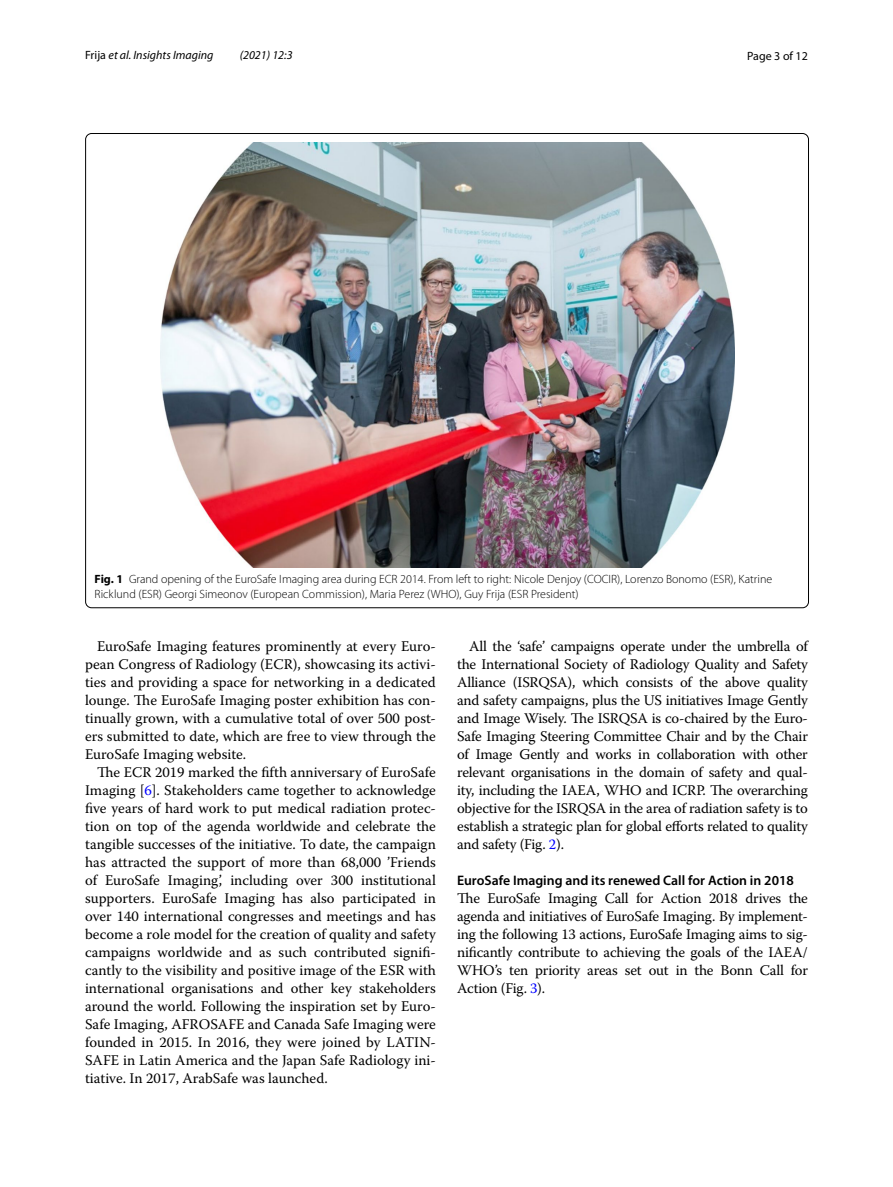
<style>
.page{position:relative;width:893px;height:1187px;background:#fff}
.page>*{position:absolute;margin:0;border:0;box-sizing:border-box;transform-origin:0 0}
.t1{font:14.7px/18px "Warnock Pro";letter-spacing:-.005em;color:#000;text-align:justify}
.t2{font:600 13.8px "Myriad Pro";color:#000}
.t3{font:300 12px/15px "Myriad Pro";color:#000}
.t4{font:italic 12px "Myriad Pro";color:#000}
.t5{font:12px "Myriad Pro";color:#000}
.s1{font-style:normal}
.s2{font-weight:700}
.s3{color:#00f}
</style>
<div class="page">
<img style="left:160px;top:142px;width:574px;height:426px">
<p class="t4" style="left:85px;top:48px;width:130px"><span class="s1">Frija</span> et al. Insights Imaging</p>
<p class="t4" style="left:240px;top:48px;width:54px">(2021) 12:3</p>
<p class="t5" style="left:747px;top:48px;width:62px">Page 3 of 12</p>
<p class="t3" style="left:95px;top:571px;width:679px"><span class="s2">Fig. 1</span> Grand opening of the EuroSafe Imaging area during ECR 2014. From left to right: Nicole Denjoy (COCIR), Lorenzo Bonomo (ESR), Katrine<br>Ricklund (ESR) Georgi Simeonov (European Commission), Maria Perez (WHO), Guy Frija (ESR President)</p>
<p class="t1" style="left:85px;top:636px;width:352px;text-indent:12px">EuroSafe Imaging features prominently at every Euro&shy;pean Congress of Radiology (ECR), showcasing its activi&shy;ties and providing a space for networking in a dedicated lounge. The EuroSafe Imaging poster exhibition has con&shy;tinually grown, with a cumulative total of over 500 post&shy;ers submitted to date, which are free to view through the EuroSafe Imaging website.</p>
<p class="t1" style="left:85px;top:762px;width:352px;text-indent:12px">The ECR 2019 marked the fifth anniversary of EuroSafe Imaging [<span class="s3">6</span>]. Stakeholders came together to acknowledge five years of hard work to put medical radiation protec&shy;tion on top of the agenda worldwide and celebrate the tangible successes of the initiative. To date, the campaign has attracted the support of more than 68,000 ’Friends of EuroSafe Imaging’, including over 300 institutional supporters. EuroSafe Imaging has also participated in over 140 international congresses and meetings and has become a role model for the creation of quality and safety campaigns worldwide and as such contributed signifi&shy;cantly to the visibility and positive image of the ESR with international organisations and other key stakeholders around the world. Following the inspiration set by Euro-Safe Imaging, AFROSAFE and Canada Safe Imaging were founded in 2015. In 2016, they were joined by LATIN-SAFE in Latin America and the Japan Safe Radiology ini&shy;tiative. In 2017, ArabSafe was launched.</p>
<p class="t1" style="left:457px;top:636px;width:352px;text-indent:12px">All the ‘safe’ campaigns operate under the umbrella of the International Society of Radiology Quality and Safety Alliance (ISRQSA), which consists of the above quality and safety campaigns, plus the US initiatives Image Gently and Image Wisely. The ISRQSA is co-chaired by the Euro-Safe Imaging Steering Committee Chair and by the Chair of Image Gently and works in collaboration with other relevant organisations in the domain of safety and qual&shy;ity, including the IAEA, WHO and ICRP. The overarching objective for the ISRQSA in the area of radiation safety is to establish a strategic plan for global efforts related to quality and safety (Fig. <span class="s3">2</span>).</p>
<p class="t2" style="left:457px;top:871px;width:338px">EuroSafe Imaging and its renewed Call for Action in 2018</p>
<p class="t1" style="left:457px;top:888px;width:352px">The EuroSafe Imaging Call for Action 2018 drives the agenda and initiatives of EuroSafe Imaging. By implement&shy;ing the following 13 actions, EuroSafe Imaging aims to sig&shy;nificantly contribute to achieving the goals of the IAEA/ WHO’s ten priority areas set out in the Bonn Call for Action (Fig. <span class="s3">3</span>).</p>
</div>
